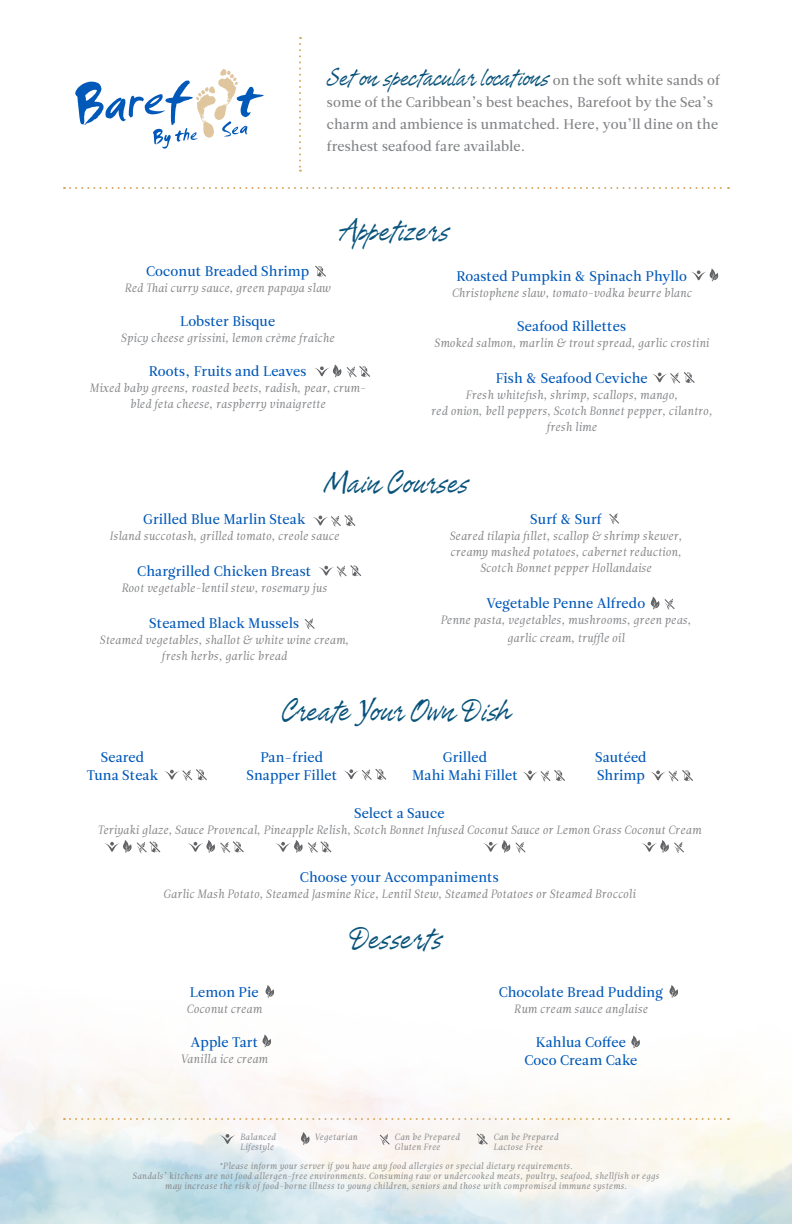
<style>
.page{position:relative;width:792px;height:1224px;background:#fff}
.page>*{position:absolute;margin:0;border:0;box-sizing:border-box;transform-origin:0 0}
.Paragraph_Style_1{font:30px "Tiza";letter-spacing:.02em;color:#08537b}
.t1{font:24px "Tiza";letter-spacing:.01em;color:#08537b}
.Paragraph_Style_1-2{font:14px/18px "Leitura Roman 2";letter-spacing:.01em;color:#0058b8;text-align:center}
.t2{font:14px/22px "Leitura Roman 2";letter-spacing:.01em;color:#808285}
.Paragraph_Style_1-3{font:12px/16px "Leitura Italic 1";color:#808285;text-align:center}
.t3{font:9px/10px "Leitura Italic 1";letter-spacing:.02em;color:#808285}
.s1{font-family:"Leitura Roman 2";font-size:14px;color:#808285}
</style>
<div class="page">
<svg style="left:64px;top:187px;width:665px;height:2px"></svg>
<svg style="left:299px;top:37px;width:2px;height:135px"></svg>
<svg style="left:75px;top:69px;width:189px;height:80px"></svg>
<svg style="left:64px;top:1118px;width:665px;height:2px"></svg>
<svg style="left:220px;top:1134px;width:15px;height:10px"></svg>
<svg style="left:301px;top:1132px;width:9px;height:13px"></svg>
<svg style="left:380px;top:1134px;width:10px;height:11px"></svg>
<svg style="left:477px;top:1133px;width:11px;height:12px"></svg>
<svg style="left:315px;top:266px;width:11px;height:11px"></svg>
<svg style="left:314px;top:365px;width:56px;height:13px"></svg>
<svg style="left:691px;top:269px;width:27px;height:12px"></svg>
<svg style="left:652px;top:372px;width:43px;height:12px"></svg>
<svg style="left:313px;top:515px;width:43px;height:12px"></svg>
<svg style="left:319px;top:565px;width:42px;height:12px"></svg>
<svg style="left:305px;top:618px;width:10px;height:11px"></svg>
<svg style="left:609px;top:513px;width:10px;height:11px"></svg>
<svg style="left:651px;top:597px;width:24px;height:13px"></svg>
<svg style="left:164px;top:769px;width:43px;height:12px"></svg>
<svg style="left:344px;top:769px;width:42px;height:11px"></svg>
<svg style="left:523px;top:770px;width:42px;height:12px"></svg>
<svg style="left:651px;top:770px;width:42px;height:12px"></svg>
<svg style="left:104px;top:840px;width:56px;height:13px"></svg>
<svg style="left:188px;top:840px;width:56px;height:13px"></svg>
<svg style="left:275px;top:840px;width:56px;height:13px"></svg>
<svg style="left:483px;top:840px;width:43px;height:13px"></svg>
<svg style="left:642px;top:840px;width:42px;height:13px"></svg>
<svg style="left:265px;top:985px;width:9px;height:13px"></svg>
<svg style="left:262px;top:1035px;width:9px;height:12px"></svg>
<svg style="left:669px;top:985px;width:9px;height:13px"></svg>
<svg style="left:631px;top:1036px;width:9px;height:12px"></svg>
<p class="t1" style="left:327px;top:61px;width:394px">Set on spectacular locations <span class="s1">on the soft white sands of</span></p>
<p class="t2" style="left:327px;top:93px;width:393px">some of the Caribbean’s best beaches, Barefoot by the Sea’s charm and ambience is unmatched. Here, you’ll dine on the freshest seafood fare available.</p>
<p class="Paragraph_Style_1" style="left:343px;top:211px;width:107px">Appetizers</p>
<p class="Paragraph_Style_1-2" style="left:146px;top:264px;width:165px">Coconut Breaded Shrimp</p>
<p class="Paragraph_Style_1-3" style="left:125px;top:281px;width:208px">Red Thai curry sauce, green papaya slaw</p>
<p class="Paragraph_Style_1-2" style="left:180px;top:314px;width:97px">Lobster Bisque</p>
<p class="Paragraph_Style_1-3" style="left:121px;top:331px;width:215px">Spicy cheese grissini, lemon crème fraîche</p>
<p class="Paragraph_Style_1-2" style="left:149px;top:364px;width:159px">Roots, Fruits and Leaves</p>
<p class="Paragraph_Style_1-3" style="left:90px;top:381px;width:278px">Mixed baby greens, roasted beets, radish, pear, crum&shy;bled feta cheese, raspberry vinaigrette</p>
<p class="Paragraph_Style_1-2" style="left:456px;top:269px;width:232px">Roasted Pumpkin &amp; Spinach Phyllo</p>
<p class="Paragraph_Style_1-3" style="left:452px;top:287px;width:242px">Christophene slaw, tomato-vodka beurre blanc</p>
<p class="Paragraph_Style_1-2" style="left:517px;top:319px;width:110px">Seafood Rillettes</p>
<p class="Paragraph_Style_1-3" style="left:434px;top:337px;width:276px">Smoked salmon, marlin &amp; trout spread, garlic crostini</p>
<p class="Paragraph_Style_1-2" style="left:496px;top:371px;width:153px">Fish &amp; Seafood Ceviche</p>
<p class="Paragraph_Style_1-3" style="left:431px;top:389px;width:283px">Fresh whitefish, shrimp, scallops, mango,<br>red onion, bell peppers, Scotch Bonnet pepper, cilantro, fresh lime</p>
<p class="Paragraph_Style_1" style="left:323px;top:463px;width:147px">Main Courses</p>
<p class="Paragraph_Style_1-2" style="left:143px;top:512px;width:164px">Grilled Blue Marlin Steak</p>
<p class="Paragraph_Style_1-3" style="left:109px;top:530px;width:231px">Island succotash, grilled tomato, creole sauce</p>
<p class="Paragraph_Style_1-2" style="left:137px;top:564px;width:175px">Chargrilled Chicken Breast</p>
<p class="Paragraph_Style_1-3" style="left:121px;top:582px;width:207px">Root vegetable-lentil stew, rosemary jus</p>
<p class="Paragraph_Style_1-2" style="left:149px;top:616px;width:152px">Steamed Black Mussels</p>
<p class="Paragraph_Style_1-3" style="left:100px;top:634px;width:251px">Steamed vegetables, shallot &amp; white wine cream,</p>
<p class="Paragraph_Style_1-3" style="left:162px;top:650px;width:127px">fresh herbs, garlic bread</p>
<p class="Paragraph_Style_1-2" style="left:530px;top:512px;width:73px">Surf &amp; Surf</p>
<p class="Paragraph_Style_1-3" style="left:450px;top:530px;width:234px">Seared tilapia fillet, scallop &amp; shrimp skewer, creamy mashed potatoes, cabernet reduction,<br>Scotch Bonnet pepper Hollandaise</p>
<p class="Paragraph_Style_1-2" style="left:487px;top:596px;width:160px">Vegetable Penne Alfredo</p>
<p class="Paragraph_Style_1-3" style="left:441px;top:613px;width:252px;line-height:18px">Penne pasta, vegetables, mushrooms, green peas, garlic cream, truffle oil</p>
<p class="Paragraph_Style_1" style="left:282px;top:691px;width:229px">Create Your Own Dish</p>
<p class="Paragraph_Style_1-2" style="left:87px;top:750px;width:73px">Seared<br>Tuna Steak</p>
<p class="Paragraph_Style_1-2" style="left:260px;top:750px;width:64px">Pan-fried</p>
<p class="Paragraph_Style_1-2" style="left:412px;top:750px;width:107px">Grilled<br>Mahi Mahi Fillet</p>
<p class="Paragraph_Style_1-2" style="left:595px;top:750px;width:53px;text-align:left">Sautéed<br>Shrimp</p>
<p class="Paragraph_Style_1-2" style="left:354px;top:806px;width:92px">Select a Sauce</p>
<p class="Paragraph_Style_1-3" style="left:97px;top:823px;width:605px">Teriyaki glaze, Sauce Provencal, Pineapple Relish, Scotch Bonnet Infused Coconut Sauce or Lemon Grass Coconut Cream</p>
<p class="Paragraph_Style_1-2" style="left:300px;top:870px;width:200px">Choose your Accompaniments</p>
<p class="Paragraph_Style_1-3" style="left:163px;top:887px;width:474px">Garlic Mash Potato, Steamed Jasmine Rice, Lentil Stew, Steamed Potatoes or Steamed Broccoli</p>
<p class="Paragraph_Style_1-2" style="left:246px;top:768px;width:92px">Snapper Fillet</p>
<p class="Paragraph_Style_1" style="left:350px;top:919px;width:94px">Desserts</p>
<p class="Paragraph_Style_1-2" style="left:190px;top:985px;width:70px">Lemon Pie</p>
<p class="Paragraph_Style_1-3" style="left:187px;top:1002px;width:77px">Coconut cream</p>
<p class="Paragraph_Style_1-2" style="left:191px;top:1035px;width:69px">Apple Tart</p>
<p class="Paragraph_Style_1-3" style="left:181px;top:1052px;width:89px">Vanilla ice cream</p>
<p class="Paragraph_Style_1-2" style="left:499px;top:985px;width:166px">Chocolate Bread Pudding</p>
<p class="Paragraph_Style_1-3" style="left:514px;top:1002px;width:136px">Rum cream sauce anglaise</p>
<p class="Paragraph_Style_1-2" style="left:536px;top:1035px;width:92px">Kahlua Coffee</p>
<p class="Paragraph_Style_1-2" style="left:524px;top:1053px;width:114px">Coco Cream Cake</p>
<p class="t3" style="left:240px;top:1133px;width:37px">Balanced<br>Lifestyle</p>
<p class="t3" style="left:395px;top:1133px;width:67px">Can be Prepared<br>Gluten Free</p>
<p class="t3" style="left:315px;top:1133px;width:44px">Vegetarian</p>
<p class="t3" style="left:493px;top:1133px;width:67px">Can be Prepared</p>
<p class="t3" style="left:493px;top:1143px;width:51px">Lactose Free</p>
<p class="t3" style="left:219px;top:1162px;width:355px">*Please inform your server if you have any food allergies or special dietary requirements.</p>
<p class="t3" style="left:133px;top:1172px;width:528px;text-align:center">Sandals’ kitchens are not food allergen-free environments. Consuming raw or undercooked meats, poultry, seafood, shellfish or eggs may increase the risk of food-borne illness to young children, seniors and those with compromised immune systems.</p>
</div>
